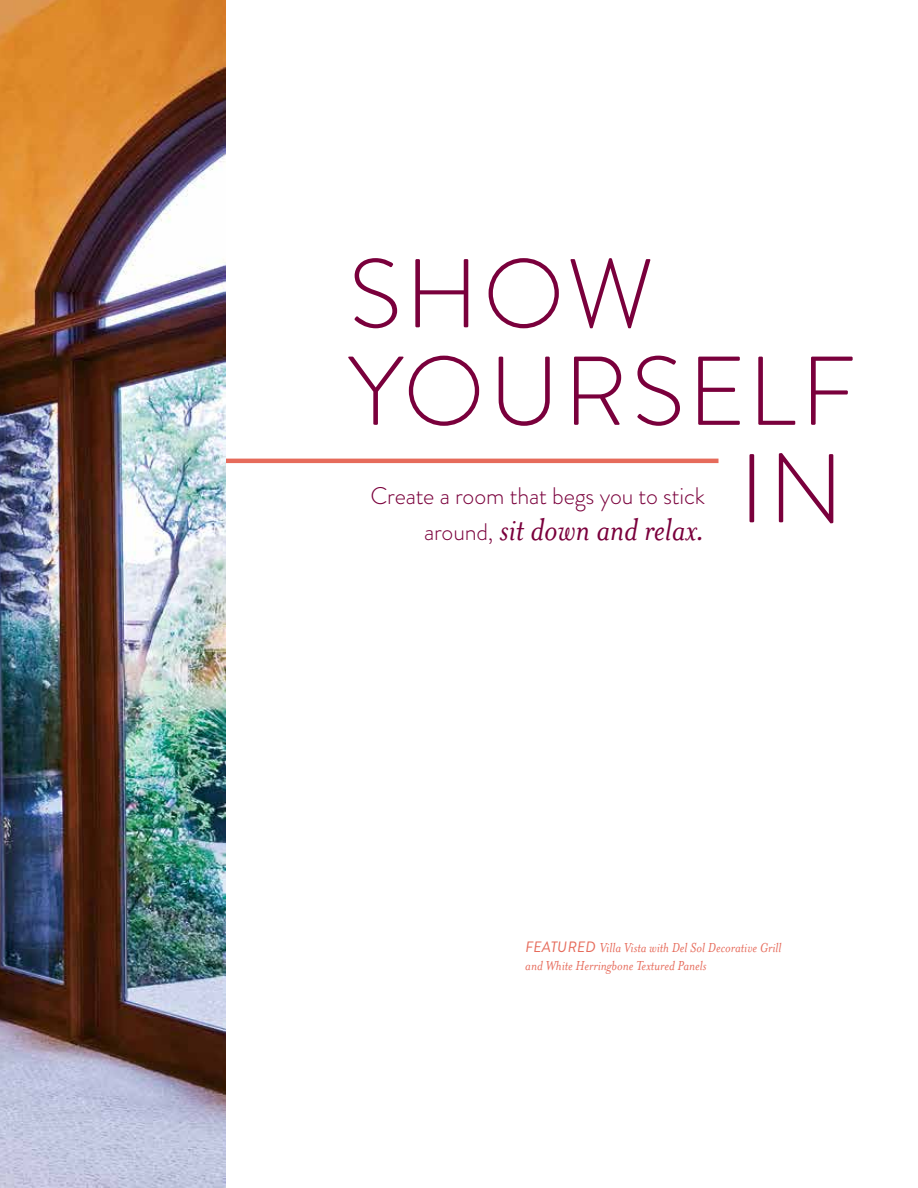
<style>
.page{position:relative;width:918px;height:1188px;background:#fff}
.page>*{position:absolute;margin:0;border:0;box-sizing:border-box;transform-origin:0 0}
.t1{font:300 97.5px "Brandon Grotesque";letter-spacing:.04em;color:#7a003c}
.t2{font:italic 36px "Mrs Eaves OT";letter-spacing:-.005em;color:#7a003c}
.t3{font:300 24px "Brandon Grotesque";letter-spacing:-.01em;color:#7a003c}
.t4{font:italic 15px/18px "Mrs Eaves OT";color:#e66b5b}
.s1{font-family:"Brandon Grotesque";font-weight:300;font-style:normal;font-size:24px}
.s2{font-family:"Brandon Grotesque"}
</style>
<div class="page">
<hr style="left:124px;top:459px;width:594px;height:4px;background:#e66b5b">
<img style="left:0;top:0;width:225px;height:1188px">
<h1 class="t1" style="left:349px;top:227px;width:307px">SHOW</h1>
<h1 class="t1" style="left:349px;top:325px;width:509px">YOURSELF</h1>
<h1 class="t1" style="left:739px;top:422px;width:106px">IN</h1>
<h3 class="t3" style="left:370px;top:479px;width:336px">Create a room that begs you to stick</h3>
<h2 class="t2" style="left:424px;top:510px;width:282px"><span class="s1">around,</span> sit down and relax.</h2>
<p class="t4" style="left:525px;top:939px;width:258px"><span class="s2">FEATURED</span> Villa Vista with Del Sol Decorative Grill and White Herringbone Textured Panels</p>
</div>
